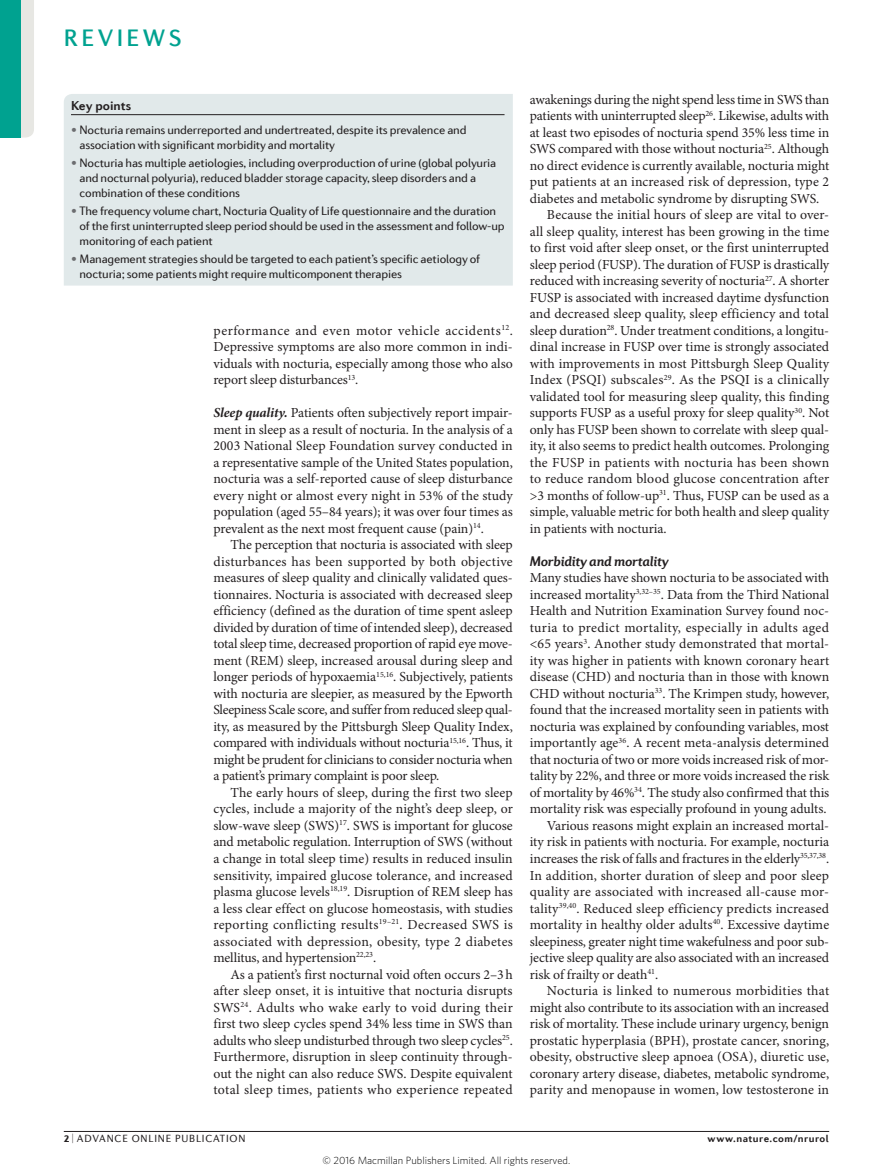
<style>
.page{position:relative;width:893px;height:1174px;background:#fff}
.page>*{position:absolute;margin:0;border:0;box-sizing:border-box;transform-origin:0 0}
.t1{font:500 24px "Diverda Sans Com";letter-spacing:.14em;color:#00a290}
.Subhead_2{font:italic 700 14.1px "Diverda Sans Com";letter-spacing:-.015em;color:#231f20}
.Body_text{font:13.8px/16.5px "Minion Pro";letter-spacing:-.005em;color:#231f20;text-align:justify}
.Body_first{font:13.8px/16.5px "Minion Pro";letter-spacing:-.005em;color:#231f20;text-align:justify}
.Body_first___inline{font:13.8px/16.5px "Minion Pro";letter-spacing:-.005em;color:#231f20;text-align:justify}
.Box_title{font:700 13.05px "Diverda Sans Com";color:#231f20}
.t2{font:12.3px/15px "Diverda Sans Com";letter-spacing:-.015em;color:#231f20}
.t3{font:300 10.5px "Whitney";color:#000}
.Footer{font:10.5px "Diverda Sans Com";letter-spacing:.075em;color:#231f20;scale:.5 1}
.Footer-2{font:700 10.5px "Diverda Sans Com";letter-spacing:.045em;color:#231f20}
.s1{color:#6c6d70}
.s2{font-weight:700;font-style:italic}
.s3{font-weight:900}
</style>
<div class="page">
<hr style="left:64px;top:1131px;width:765px;height:1px;background:#231f20">
<div style="left:64px;top:94px;width:449px;height:191px;background:#e1e9ea"></div>
<hr style="left:71px;top:114px;width:434px;height:1px;background:#231f20">
<div style="left:21px;top:0;width:13px;height:138px;background:#e7e7e3"></div>
<div style="left:0;top:0;width:21px;height:138px;background:#00a290"></div>
<h1 class="t1" style="left:64px;top:24px;width:119px">REVIEWS</h1>
<p class="Box_title" style="left:71px;top:98px;width:62px">Key points</p>
<p class="t2" style="left:80px;top:122px;width:388px;text-indent:-9px"><span class="s1">•</span> Nocturia remains underreported and undertreated, despite its prevalence and association with significant morbidity and mortality</p>
<p class="t2" style="left:80px;top:155px;width:418px;text-indent:-9px"><span class="s1">•</span> Nocturia has multiple aetiologies, including overproduction of urine (global polyuria and nocturnal polyuria), reduced bladder storage capacity, sleep disorders and a combination of these conditions</p>
<p class="t2" style="left:80px;top:203px;width:427px;text-indent:-9px"><span class="s1">•</span> The frequency volume chart, Nocturia Quality of Life questionnaire and the duration of the first uninterrupted sleep period should be used in the assessment and follow‑up monitoring of each patient</p>
<p class="t2" style="left:80px;top:252px;width:402px;text-indent:-9px"><span class="s1">•</span> Management strategies should be targeted to each patient’s specific aetiology of nocturia; some patients might require multicomponent therapies</p>
<p class="Body_text" style="left:213px;top:323px;width:301px">performance and even motor vehicle accidents<sup>12</sup>.<br>Depressive symptoms are also more common in indi&shy;viduals with nocturia, especially among those who also report sleep disturbances<sup>13</sup>.</p>
<p class="Body_first___inline" style="left:213px;top:405px;width:301px"><span class="s2">Sleep quality.</span> Patients often subjectively report impair&shy;ment in sleep as a result of nocturia. In the analysis of a 2003 National Sleep Foundation survey conducted in a representative sample of the United States population, nocturia was a self-reported cause of sleep disturbance every night or almost every night in 53% of the study population (aged 55–84 years); it was over four times as prevalent as the next most frequent cause (pain)<sup>14</sup>.</p>
<p class="Body_text" style="left:213px;top:537px;width:301px;text-indent:17px">The perception that nocturia is associated with sleep disturbances has been supported by both objective measures of sleep quality and clinically validated ques&shy;tionnaires. Nocturia is associated with decreased sleep efficiency (defined as the duration of time spent asleep divided by duration of time of intended sleep), decreased total sleep time, decreased proportion of rapid eye move&shy;ment (REM) sleep, increased arousal during sleep and longer periods of hypoxaemia<sup>15,16</sup>. Subjectively, patients with nocturia are sleepier, as measured by the Epworth Sleepiness Scale score, and suffer from reduced sleep qual&shy;ity, as measured by the Pittsburgh Sleep Quality Index, compared with individuals without nocturia<sup>15,16</sup>. Thus, it might be prudent for clinicians to consider nocturia when a patient’s primary complaint is poor sleep.</p>
<p class="Body_text" style="left:213px;top:785px;width:301px;text-indent:17px">The early hours of sleep, during the first two sleep cycles, include a majority of the night’s deep sleep, or slow-wave sleep (SWS)<sup>17</sup>. SWS is important for glucose and metabolic regulation. Interruption of SWS (without a change in total sleep time) results in reduced insulin sensitivity, impaired glucose tolerance, and increased plasma glucose levels<sup>18,19</sup>. Disruption of REM sleep has a less clear effect on glucose homeostasis, with studies reporting conflicting results<sup>19–21</sup>. Decreased SWS is associated with depression, obesity, type 2 diabetes mellitus, and hypertension<sup>22,23</sup>.</p>
<p class="Body_text" style="left:213px;top:966px;width:301px;text-indent:17px">As a patient’s first nocturnal void often occurs 2–3h after sleep onset, it is intuitive that nocturia disrupts SWS<sup>24</sup>. Adults who wake early to void during their first two sleep cycles spend 34% less time in SWS than adults who sleep undisturbed through two sleep cycles<sup>25</sup>.<br>Furthermore, disruption in sleep continuity through&shy;out the night can also reduce SWS. Despite equivalent total sleep times, patients who experience repeated</p>
<p class="Body_text" style="left:530px;top:92px;width:301px">awakenings during the night spend less time in SWS than patients with uninterrupted sleep<sup>26</sup>. Likewise, adults with at least two episodes of nocturia spend 35% less time in SWS compared with those without nocturia<sup>25</sup>. Although no direct evidence is currently available, nocturia might put patients at an increased risk of depression, type 2 diabetes and metabolic syndrome by disrupting SWS.</p>
<p class="Body_text" style="left:530px;top:207px;width:301px;text-indent:17px">Because the initial hours of sleep are vital to over&shy;all sleep quality, interest has been growing in the time to first void after sleep onset, or the first uninterrupted sleep period (FUSP). The duration of FUSP is drastically reduced with increasing severity of nocturia<sup>27</sup>. A shorter FUSP is associated with increased daytime dysfunction and decreased sleep quality, sleep efficiency and total sleep duration<sup>28</sup>. Under treatment conditions, a longitu&shy;dinal increase in FUSP over time is strongly associated with improvements in most Pittsburgh Sleep Quality Index (PSQI) subscales<sup>29</sup>. As the PSQI is a clinically validated tool for measuring sleep quality, this finding supports FUSP as a useful proxy for sleep quality<sup>30</sup>. Not only has FUSP been shown to correlate with sleep qual&shy;ity, it also seems to predict health outcomes. Prolonging the FUSP in patients with nocturia has been shown to reduce random blood glucose concentration after &gt;3 months of follow‑up<sup>31</sup>. Thus, FUSP can be used as a simple, valuable metric for both health and sleep quality in patients with nocturia.</p>
<p class="Subhead_2" style="left:530px;top:553px;width:140px">Morbidity and mortality</p>
<p class="Body_first" style="left:530px;top:570px;width:301px">Many studies have shown nocturia to be associated with increased mortality<sup>3,32–35</sup>. Data from the Third National Health and Nutrition Examination Survey found noc&shy;turia to predict mortality, especially in adults aged &lt;65 years<sup>3</sup>. Another study demonstrated that mortal&shy;ity was higher in patients with known coronary heart disease (CHD) and nocturia than in those with known CHD without nocturia<sup>33</sup>. The Krimpen study, however, found that the increased mortality seen in patients with nocturia was explained by confounding variables, most importantly age<sup>36</sup>. A recent meta-analysis determined that nocturia of two or more voids increased risk of mor&shy;tality by 22%, and three or more voids increased the risk of mortality by 46%<sup>34</sup>. The study also confirmed that this mortality risk was especially profound in young adults.</p>
<p class="Body_text" style="left:530px;top:818px;width:301px;text-indent:17px">Various reasons might explain an increased mortal&shy;ity risk in patients with nocturia. For example, nocturia increases the risk of falls and fractures in the elderly<sup>35,37,38</sup>.<br>In addition, shorter duration of sleep and poor sleep quality are associated with increased all-cause mor&shy;tality<sup>39,40</sup>. Reduced sleep efficiency predicts increased mortality in healthy older adults<sup>40</sup>. Excessive daytime sleepiness, greater night time wakefulness and poor sub&shy;jective sleep quality are also associated with an increased risk of frailty or death<sup>41</sup>.</p>
<p class="Body_text" style="left:530px;top:983px;width:301px;text-indent:17px">Nocturia is linked to numerous morbidities that might also contribute to its association with an increased risk of mortality. These include urinary urgency, benign prostatic hyperplasia (BPH), prostate cancer, snoring, obesity, obstructive sleep apnoea (OSA), diuretic use, coronary artery disease, diabetes, metabolic syndrome, parity and menopause in women, low testosterone in</p>
<p class="Footer" style="left:64px;top:1132px;width:365px"><span class="s3">2</span> | ADVANCE ONLINE PUBLICATION</p>
<p class="Footer-2" style="left:707px;top:1132px;width:123px">www.nature.com/nrurol</p>
<p class="t3" style="left:323px;top:1153px;width:249px">© 2016 Macmillan Publishers Limited. All rights reserved.</p>
</div>
